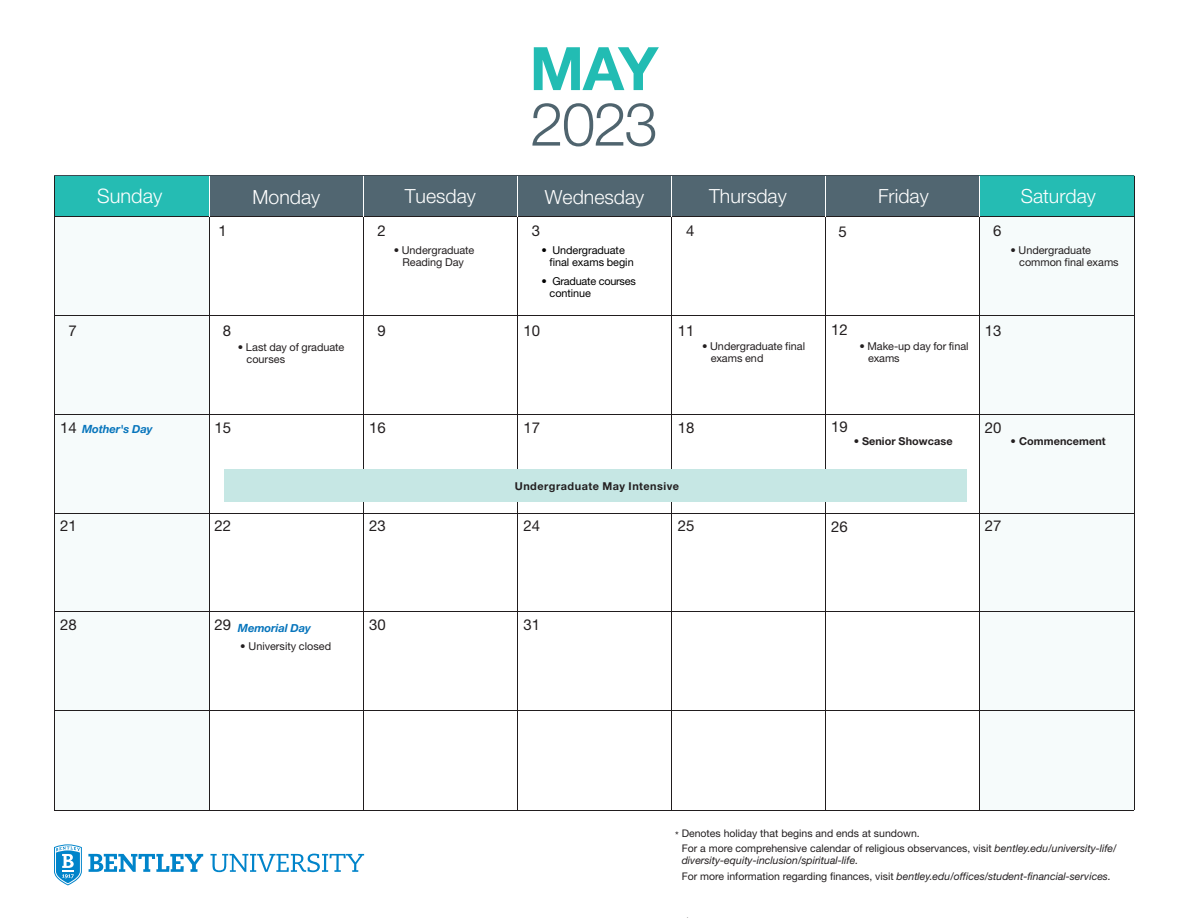
<style>
.page{position:relative;width:1188px;height:918px;background:#fff}
.page>*{position:absolute;margin:0;border:0;box-sizing:border-box;transform-origin:0 0}
.t1{font:300 60px "Helvetica Neue LT Std";color:#4f646e}
.t2{font:700 60px "Helvetica Neue LT Std";color:#22bcb3}
.t3{font:300 19.95px "Helvetica Neue";color:#fff}
.t4{font:300 19.5px "Helvetica Neue";color:#fff}
.t5{font:15px "Helvetica Neue LT Std";color:#231f20}
.t6{font:italic 700 11.25px "Helvetica Neue";letter-spacing:-.005em;color:#0775bc}
.t7{font:10.8px/12px "Helvetica Neue LT Std";letter-spacing:-.005em;color:#231f20}
.t8{font:10.8px/12px "Helvetica Neue LT Std";letter-spacing:-.005em;color:#000}
.t9{font:700 10.8px "Helvetica Neue LT Std";letter-spacing:.01em;color:#231f20}
.t10{font:700 10.8px "Helvetica Neue LT Std";letter-spacing:.045em;color:#231f20}
.t11{font:italic 10.5px/15.3px "Helvetica Neue LT Std";color:#231f20}
.t12{font:10.5px/15.3px "Helvetica Neue LT Std";color:#231f20}
.s1{font-weight:400}
.s2{font-style:italic}
.s3{font-style:normal}
</style>
<div class="page">
<div style="left:54px;top:176px;width:1080px;height:41px;background:#516671"></div>
<div style="left:980px;top:190px;width:154px;height:27px;background:#211d1e"></div>
<div style="left:54px;top:176px;width:155px;height:41px;background:#25bcb3"></div>
<div style="left:979px;top:176px;width:155px;height:40px;background:#25bcb3"></div>
<hr style="left:54px;top:316px;width:1080px;height:1px;background:#211d1e">
<hr style="left:54px;top:414px;width:1080px;height:1px;background:#211d1e">
<hr style="left:54px;top:513px;width:1080px;height:1px;background:#211d1e">
<hr style="left:54px;top:612px;width:1080px;height:1px;background:#211d1e">
<hr style="left:54px;top:710px;width:1080px;height:1px;background:#211d1e">
<hr style="left:54px;top:176px;width:1080px;height:1px;background:#211d1e">
<hr style="left:54px;top:217px;width:1080px;height:1px;background:#211d1e">
<hr style="left:209px;top:217px;width:1px;height:593px;background:#211d1e">
<hr style="left:363px;top:217px;width:1px;height:593px;background:#211d1e">
<hr style="left:517px;top:217px;width:1px;height:593px;background:#211d1e">
<hr style="left:671px;top:217px;width:1px;height:593px;background:#211d1e">
<hr style="left:825px;top:217px;width:1px;height:593px;background:#211d1e">
<hr style="left:979px;top:217px;width:1px;height:593px;background:#211d1e">
<hr style="left:54px;top:176px;width:1px;height:634px;background:#211d1e">
<hr style="left:1134px;top:176px;width:1px;height:634px;background:#211d1e">
<hr style="left:54px;top:810px;width:1080px;height:1px;background:#211d1e">
<hr style="left:209px;top:176px;width:1px;height:41px;background:#fff">
<hr style="left:363px;top:176px;width:1px;height:41px;background:#fff">
<hr style="left:517px;top:176px;width:1px;height:41px;background:#fff">
<hr style="left:671px;top:176px;width:1px;height:41px;background:#fff">
<hr style="left:825px;top:176px;width:1px;height:41px;background:#fff">
<hr style="left:979px;top:176px;width:1px;height:41px;background:#fff">
<svg style="left:88px;top:854px;width:115px;height:18px"></svg>
<svg style="left:210px;top:854px;width:154px;height:18px"></svg>
<svg style="left:54px;top:844px;width:28px;height:41px"></svg>
<div style="left:225px;top:470px;width:742px;height:32px;background:#c6e7e4"></div>
<h1 class="t2" style="left:530px;top:32px;width:130px">MAY</h1>
<h1 class="t1" style="left:530px;top:88px;width:129px">2023</h1>
<h2 class="t3" style="left:97px;top:180px;width:67px">Sunday</h2>
<h3 class="t4" style="left:252px;top:181px;width:69px">Monday</h3>
<h3 class="t4" style="left:405px;top:181px;width:73px">Tuesday</h3>
<h3 class="t4" style="left:545px;top:181px;width:101px">Wednesday</h3>
<h3 class="t4" style="left:709px;top:181px;width:79px">Thursday</h3>
<h3 class="t4" style="left:878px;top:181px;width:52px">Friday</h3>
<h3 class="t4" style="left:1021px;top:181px;width:77px">Saturday</h3>
<h3 class="t5" style="left:218px;top:222px;width:10px">1</h3>
<h3 class="t5" style="left:377px;top:222px;width:10px">2</h3>
<h3 class="t5" style="left:532px;top:222px;width:10px">3</h3>
<h3 class="t5" style="left:686px;top:222px;width:10px">4</h3>
<h3 class="t5" style="left:839px;top:223px;width:10px">5</h3>
<h3 class="t5" style="left:993px;top:222px;width:10px">6</h3>
<p class="t7" style="left:394px;top:244px;width:82px;text-align:center">• Undergraduate<br>Reading Day</p>
<p class="t8" style="left:550px;top:244px;width:86px;text-indent:-8px">• Undergraduate final exams begin</p>
<p class="t8" style="left:550px;top:275px;width:88px;text-indent:-8px">• Graduate courses continue</p>
<p class="t7" style="left:1019px;top:244px;width:101px;text-indent:-9px">• Undergraduate common final exams</p>
<h3 class="t5" style="left:69px;top:321px;width:10px">7</h3>
<h3 class="t5" style="left:223px;top:321px;width:10px">8</h3>
<h3 class="t5" style="left:377px;top:321px;width:10px">9</h3>
<h3 class="t5" style="left:523px;top:321px;width:18px">10</h3>
<h3 class="t5" style="left:678px;top:321px;width:18px">11</h3>
<h3 class="t5" style="left:831px;top:320px;width:18px">12</h3>
<h3 class="t5" style="left:985px;top:321px;width:18px">13</h3>
<p class="t7" style="left:247px;top:341px;width:99px;text-indent:-9px">• Last day of graduate courses</p>
<p class="t7" style="left:711px;top:340px;width:96px;text-indent:-9px">• Undergraduate final exams end</p>
<p class="t7" style="left:868px;top:340px;width:102px;text-indent:-9px">• Make-up day for final exams</p>
<h3 class="t5" style="left:60px;top:419px;width:18px">14</h3>
<h3 class="t5" style="left:215px;top:419px;width:18px">15</h3>
<h3 class="t5" style="left:369px;top:419px;width:18px">16</h3>
<h3 class="t5" style="left:523px;top:419px;width:18px">17</h3>
<h3 class="t5" style="left:678px;top:419px;width:18px">18</h3>
<h3 class="t5" style="left:831px;top:417px;width:18px">19</h3>
<h3 class="t5" style="left:985px;top:419px;width:18px">20</h3>
<p class="t6" style="left:82px;top:420px;width:72px">Mother's Day</p>
<p class="t9" style="left:854px;top:435px;width:100px">• Senior Showcase</p>
<p class="t9" style="left:1011px;top:435px;width:97px"><span class="s1">•</span> Commencement</p>
<p class="t10" style="left:515px;top:479px;width:166px">Undergraduate May Intensive</p>
<h3 class="t5" style="left:60px;top:517px;width:18px">21</h3>
<h3 class="t5" style="left:215px;top:517px;width:18px">22</h3>
<h3 class="t5" style="left:369px;top:517px;width:18px">23</h3>
<h3 class="t5" style="left:523px;top:517px;width:18px">24</h3>
<h3 class="t5" style="left:678px;top:517px;width:18px">25</h3>
<h3 class="t5" style="left:831px;top:518px;width:18px">26</h3>
<h3 class="t5" style="left:985px;top:517px;width:18px">27</h3>
<h3 class="t5" style="left:60px;top:616px;width:18px">28</h3>
<h3 class="t5" style="left:215px;top:616px;width:18px">29</h3>
<h3 class="t5" style="left:369px;top:616px;width:18px">30</h3>
<h3 class="t5" style="left:523px;top:616px;width:18px">31</h3>
<p class="t6" style="left:238px;top:620px;width:75px">Memorial Day</p>
<p class="t7" style="left:240px;top:640px;width:93px">• University closed</p>
<p class="t12" style="left:682px;top:826px;width:437px;text-indent:-7px">* Denotes holiday that begins and ends at sundown.<br>For a more comprehensive calendar of religious observances, visit <span class="s2">bentley.edu/university-life/</span></p>
<p class="t11" style="left:682px;top:853px;width:431px">diversity-equity-inclusion/spiritual-life.<br><span class="s3">For more information regarding finances, visit</span> bentley.edu/offices/student-financial-services.</p>
</div>
